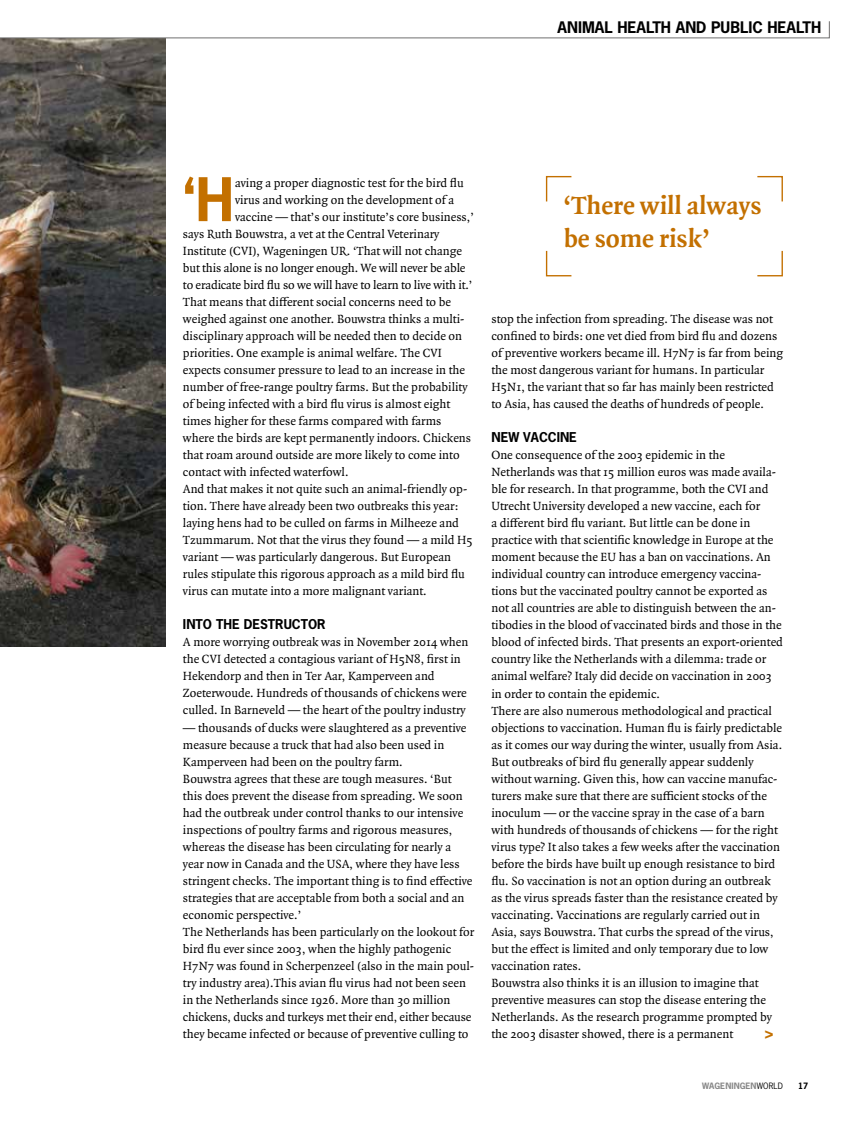
<style>
.page{position:relative;width:851px;height:1127px;background:#fff}
.page>*{position:absolute;margin:0;border:0;box-sizing:border-box;transform-origin:0 0}
.t1{font:700 56.4px "News Gothic Std";color:#c37000}
.t2{font:700 27px/33px "Quadraat OT";color:#c37000}
.t3{font:700 18px "News Gothic Std";color:#c37000}
.t4{font:700 15px "News Gothic Std";color:#000}
.t5{font:12.75px/17px "Quadraat OT";color:#000}
.t6{font:700 12.75px "News Gothic Std";color:#000}
.t7{font:700 8.25px "News Gothic Std";letter-spacing:.01em;color:#878787}
.t8{font:700 8.25px "News Gothic Std";color:#000}
.s1{font-weight:400;color:#000}
</style>
<div class="page">
<img style="left:0;top:39px;width:166px;height:607px">
<svg style="left:545px;top:175px;width:27px;height:27px"></svg>
<svg style="left:545px;top:250px;width:27px;height:27px"></svg>
<svg style="left:757px;top:175px;width:26px;height:27px"></svg>
<svg style="left:757px;top:250px;width:26px;height:27px"></svg>
<svg style="left:0;top:21px;width:830px;height:18px"></svg>
<p class="t4" style="left:557px;top:17px;width:265px">ANIMAL HEALTH AND PUBLIC HEALTH</p>
<h1 class="t1" style="left:183px;top:162px;width:52px">‘H</h1>
<p class="t5" style="left:235px;top:175px;width:230px">aving a proper diagnostic test for the bird flu</p>
<p class="t5" style="left:235px;top:192px;width:221px">virus and working on the development of a</p>
<p class="t5" style="left:235px;top:209px;width:240px">vaccine — that’s our institute’s core business,’</p>
<p class="t5" style="left:183px;top:226px;width:258px">says Ruth Bouwstra, a vet at the Central Veterinary</p>
<p class="t5" style="left:183px;top:243px;width:280px">Institute (CVI), Wageningen UR. ‘That will not change</p>
<p class="t5" style="left:183px;top:260px;width:284px">but this alone is no longer enough. We will never be able</p>
<p class="t5" style="left:183px;top:277px;width:291px">to eradicate bird flu so we will have to learn to live with it.’</p>
<p class="t5" style="left:183px;top:294px;width:269px">That means that different social concerns need to be</p>
<p class="t5" style="left:183px;top:311px;width:283px">weighed against one another. Bouwstra thinks a multi-</p>
<p class="t5" style="left:183px;top:328px;width:281px">disciplinary approach will be needed then to decide on</p>
<p class="t5" style="left:183px;top:345px;width:260px">priorities. One example is animal welfare. The CVI</p>
<p class="t5" style="left:183px;top:362px;width:283px">expects consumer pressure to lead to an increase in the</p>
<p class="t5" style="left:183px;top:379px;width:286px">number of free-range poultry farms. But the probability</p>
<p class="t5" style="left:183px;top:396px;width:269px">of being infected with a bird flu virus is almost eight</p>
<p class="t5" style="left:183px;top:413px;width:260px">times higher for these farms compared with farms</p>
<p class="t5" style="left:183px;top:430px;width:290px">where the birds are kept permanently indoors. Chickens</p>
<p class="t5" style="left:183px;top:447px;width:278px">that roam around outside are more likely to come into</p>
<p class="t5" style="left:183px;top:464px;width:167px">contact with infected waterfowl.</p>
<p class="t5" style="left:183px;top:481px;width:286px">And that makes it not quite such an animal-friendly op-</p>
<p class="t5" style="left:183px;top:498px;width:277px">tion. There have already been two outbreaks this year:</p>
<p class="t5" style="left:183px;top:515px;width:277px">laying hens had to be culled on farms in Milheeze and</p>
<p class="t5" style="left:183px;top:532px;width:291px">Tzummarum. Not that the virus they found — a mild H5</p>
<p class="t5" style="left:183px;top:549px;width:269px">variant — was particularly dangerous. But European</p>
<p class="t5" style="left:183px;top:566px;width:283px">rules stipulate this rigorous approach as a mild bird flu</p>
<p class="t5" style="left:183px;top:583px;width:245px">virus can mutate into a more malignant variant.</p>
<p class="t6" style="left:183px;top:616px;width:144px">INTO THE DESTRUCTOR</p>
<p class="t5" style="left:183px;top:634px;width:287px">A more worrying outbreak was in November 2014 when the CVI detected a contagious variant of H5N8, first in Hekendorp and then in Ter Aar, Kamperveen and Zoeterwoude. Hundreds of thousands of chickens were culled. In Barneveld — the heart of the poultry industry</p>
<p class="t5" style="left:183px;top:719px;width:293px">— thousands of ducks were slaughtered as a preventive measure because a truck that had also been used in Kamperveen had been on the poultry farm.<br>Bouwstra agrees that these are tough measures. ‘But<br>this does prevent the disease from spreading. We soon had the outbreak under control thanks to our intensive inspections of poultry farms and rigorous measures, whereas the disease has been circulating for nearly a year now in Canada and the USA, where they have less stringent checks. The important thing is to find effective strategies that are acceptable from both a social and an economic perspective.’<br>The Netherlands has been particularly on the lookout for bird flu ever since 2003, when the highly pathogenic H7N7 was found in Scherpenzeel (also in the main poul&shy;try industry area).This avian flu virus had not been seen in the Netherlands since 1926. More than 30 million chickens, ducks and turkeys met their end, either because they became infected or because of preventive culling to</p>
<h2 class="t2" style="left:563px;top:189px;width:199px">‘There will always be some risk’</h2>
<p class="t5" style="left:491px;top:311px;width:293px">stop the infection from spreading. The disease was not confined to birds: one vet died from bird flu and dozens of preventive workers became ill. H7N7 is far from being the most dangerous variant for humans. In particular H5N1, the variant that so far has mainly been restricted to Asia, has caused the deaths of hundreds of people.</p>
<p class="t6" style="left:491px;top:429px;width:87px">NEW VACCINE</p>
<p class="t5" style="left:491px;top:447px;width:293px">One consequence of the 2003 epidemic in the Netherlands was that 15 million euros was made availa&shy;ble for research. In that programme, both the CVI and Utrecht University developed a new vaccine, each for<br>a different bird flu variant. But little can be done in practice with that scientific knowledge in Europe at the moment because the EU has a ban on vaccinations. An individual country can introduce emergency vaccina&shy;tions but the vaccinated poultry cannot be exported as not all countries are able to distinguish between the an&shy;tibodies in the blood of vaccinated birds and those in the blood of infected birds. That presents an export-oriented country like the Netherlands with a dilemma: trade or animal welfare? Italy did decide on vaccination in 2003 in order to contain the epidemic.<br>There are also numerous methodological and practical objections to vaccination. Human flu is fairly predictable as it comes our way during the winter, usually from Asia.<br>But outbreaks of bird flu generally appear suddenly without warning. Given this, how can vaccine manufac&shy;turers make sure that there are sufficient stocks of the inoculum — or the vaccine spray in the case of a barn with hundreds of thousands of chickens — for the right virus type? It also takes a few weeks after the vaccination before the birds have built up enough resistance to bird flu. So vaccination is not an option during an outbreak as the virus spreads faster than the resistance created by vaccinating. Vaccinations are regularly carried out in Asia, says Bouwstra. That curbs the spread of the virus, but the effect is limited and only temporary due to low vaccination rates.<br>Bouwstra also thinks it is an illusion to imagine that preventive measures can stop the disease entering the Netherlands. As the research programme prompted by the 2003 disaster showed, there is a permanent</p>
<h3 class="t3" style="left:763px;top:1020px;width:12px">&gt;</h3>
<p class="t7" style="left:702px;top:1080px;width:82px">WAGENINGEN<span class="s1">WORLD</span></p>
<p class="t8" style="left:798px;top:1080px;width:12px">17</p>
</div>
